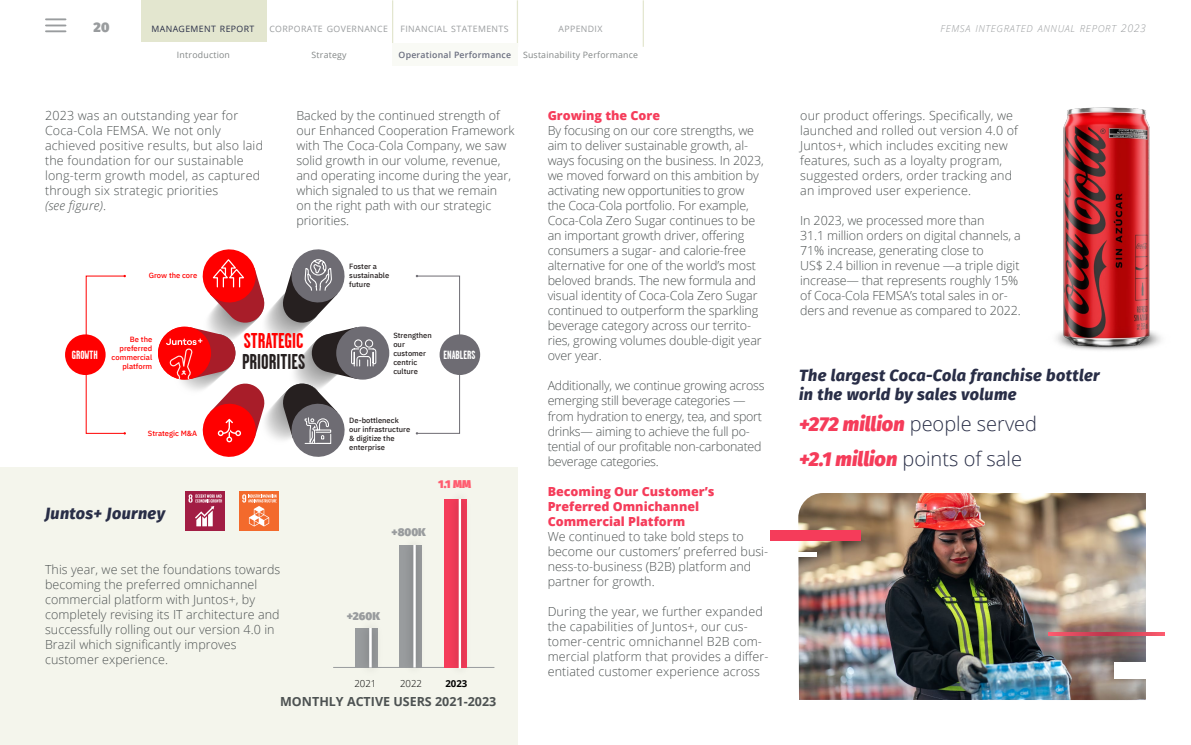
<style>
.page{position:relative;width:1191px;height:745px;background:#fff}
.page>*{position:absolute;margin:0;border:0;box-sizing:border-box;transform-origin:0 0}
.t1{font:700 21.38px "Garage Gothic";color:#262020}
.t2{font:700 21.38px "Garage Gothic";color:#f00}
.t3{font:300 20px/34.6px "Open Sans";color:#292e47}
.t4{font:italic 800 16.25px/19.5px "Fira Sans";letter-spacing:.025em;color:#292e47}
.t5{font:900 13.75px "Fira Sans";color:#999c9e}
.t6{font:300 12.5px/15px "Open Sans";color:#4d5252}
.t7{font:300 12.5px/15px "Open Sans";letter-spacing:-.02em;color:#4d5252}
.t8{font:800 12.5px/15px "Open Sans";color:#f53c5a}
.t9{font:700 12.5px "Open Sans";color:#4d5252}
.t10{font:700 11.88px "Garage Gothic";color:#fff}
.t11{font:900 11.25px "Fira Sans";color:#999c9e}
.t12{font:900 11.25px "Fira Sans";color:#ff5d70}
.t13{font:italic 300 9.62px "Open Sans";letter-spacing:.07em;color:#999c9e}
.t14{font:300 9.62px "Open Sans";color:#000}
.t15{font:700 9.62px "Open Sans";color:#000}
.t16{font:8.75px "Open Sans";letter-spacing:.045em;color:#999c9e}
.t17{font:8.75px "Open Sans";letter-spacing:.025em;color:#828686}
.t18{font:600 8.75px "Open Sans";letter-spacing:.025em;color:#696d7e}
.t19{font:8.75px "Open Sans";letter-spacing:.045em;color:#292e47}
.t20{font:500 7.5px/9.1px "IBM Plex Sans";color:#262020}
.t21{font:500 7.5px/9.1px "IBM Plex Sans";color:#f00;text-align:right}
.s1{font-size:10.62px}
.s2{font-style:italic}
.s3{font-family:"Fira Sans";font-weight:800;font-style:italic;color:#f53c5a}
</style>
<div class="page">
<img style="left:798px;top:493px;width:348px;height:206px">
<div style="left:770px;top:530px;width:91px;height:10px;background:#f53c5a"></div>
<div style="left:726px;top:551px;width:91px;height:5px;background:#fff"></div>
<div style="left:1114px;top:661px;width:63px;height:17px;background:#fff"></div>
<svg style="left:1048px;top:632px;width:116px;height:2px"></svg>
<div style="left:0;top:467px;width:517px;height:277px;background:#f4f5ec"></div>
<img style="left:1063px;top:107px;width:87px;height:223px">
<img style="left:1056px;top:330px;width:105px;height:20px">
<div style="left:185px;top:491px;width:40px;height:39px;background:#a21d44"></div>
<svg style="left:188px;top:494px;width:34px;height:32px"></svg>
<div style="left:239px;top:491px;width:40px;height:39px;background:#f36a2c"></div>
<svg style="left:242px;top:494px;width:35px;height:32px"></svg>
<hr style="left:333px;top:666px;width:161px;height:1px;background:#999c9e">
<div style="left:444px;top:498px;width:22px;height:169px;background:#f53c5a"></div>
<div style="left:399px;top:544px;width:23px;height:123px;background:#999c9e"></div>
<img style="left:445px;top:498px;width:29px;height:170px">
<hr style="left:459px;top:498px;width:2px;height:170px;background:#fff">
<img style="left:400px;top:544px;width:29px;height:124px">
<hr style="left:413px;top:544px;width:3px;height:123px;background:#fff">
<img style="left:355px;top:628px;width:31px;height:40px">
<hr style="left:369px;top:627px;width:3px;height:40px;background:#fff">
<div style="left:336px;top:326px;width:53px;height:53px;background:#6e6c73;border-radius:50%"></div>
<div style="left:417px;top:275px;width:43px;height:158px;border:1px solid #6e6c73"></div>
<div style="left:65px;top:334px;width:41px;height:41px;background:#f00;border-radius:50%"></div>
<div style="left:439px;top:334px;width:41px;height:41px;background:#6e6c73;border-radius:50%"></div>
<div style="left:158px;top:327px;width:52px;height:52px;background:#f00;border-radius:50%"></div>
<svg style="left:166px;top:249px;width:211px;height:208px"></svg>
<div style="left:141px;top:0;width:125px;height:41px;background:#e3e6cf"></div>
<hr style="left:642px;top:0;width:2px;height:47px;background:#e3e6cf">
<hr style="left:517px;top:0;width:1px;height:47px;background:#e3e6cf">
<hr style="left:392px;top:0;width:1px;height:47px;background:#e3e6cf">
<div style="left:392px;top:43px;width:125px;height:23px;background:#f9faf5"></div>
<hr style="left:46px;top:18px;width:20px;height:2px;background:#999c9e">
<svg style="left:46px;top:25px;width:20px;height:1px"></svg>
<hr style="left:46px;top:30px;width:20px;height:2px;background:#999c9e">
<p class="t5" style="left:94px;top:15px;width:17px">20</p>
<p class="t13" style="left:940px;top:22px;width:207px">FEMSA INTEGRATED ANNUAL REPORT <span class="s1">2023</span></p>
<p class="t17" style="left:177px;top:49px;width:55px">Introduction</p>
<p class="t18" style="left:398px;top:49px;width:114px">Operational Performance</p>
<p class="t19" style="left:151px;top:23px;width:104px">MANAGEMENT REPORT</p>
<p class="t16" style="left:269px;top:23px;width:120px">CORPORATE GOVERNANCE</p>
<p class="t16" style="left:400px;top:23px;width:109px">FINANCIAL STATEMENTS</p>
<p class="t16" style="left:558px;top:23px;width:46px">APPENDIX</p>
<p class="t17" style="left:312px;top:49px;width:37px">Strategy</p>
<p class="t17" style="left:523px;top:49px;width:117px">Sustainability Performance</p>
<p class="t6" style="left:45px;top:108px;width:220px">2023 was an outstanding year for<br>Coca-Cola FEMSA. We not only achieved positive results, but also laid the foundation for our sustainable long-term growth model, as captured through six strategic priorities<br><span class="s2">(see figure)</span>.</p>
<p class="t6" style="left:296px;top:108px;width:220px">Backed by the continued strength of our Enhanced Cooperation Framework with The Coca-Cola Company, we saw solid growth in our volume, revenue, and operating income during the year, which signaled to us that we remain on the right path with our strategic priorities.</p>
<p class="t8" style="left:547px;top:107px;width:114px">Growing the Core</p>
<p class="t6" style="left:547px;top:123px;width:218px">By focusing on our core strengths, we aim to deliver sustainable growth, al&shy;ways focusing on the business. In 2023, we moved forward on this ambition by activating new opportunities to grow the Coca-Cola portfolio. For example, Coca-Cola Zero Sugar continues to be an important growth driver, offering consumers a sugar- and calorie-free alternative for one of the world’s most beloved brands. The new formula and visual identity of Coca‑Cola Zero Sugar continued to outperform the sparkling beverage category across our territo&shy;ries, growing volumes double-digit year over year.</p>
<p class="t7" style="left:547px;top:378px;width:218px">Additionally, we continue growing across emerging still beverage categories — from hydration to energy, tea, and sport drinks— aiming to achieve the full po&shy;tential of our profitable non-carbonated beverage categories.</p>
<p class="t8" style="left:547px;top:482px;width:168px">Becoming Our Customer’s<br>Preferred Omnichannel<br>Commercial Platform</p>
<p class="t6" style="left:547px;top:528px;width:222px">We continued to take bold steps to become our customers’ preferred busi&shy;ness-to-business (B2B) platform and partner for growth.</p>
<p class="t6" style="left:547px;top:603px;width:222px">During the year, we further expanded the capabilities of Juntos+, our cus&shy;tomer-centric omnichannel B2B com&shy;mercial platform that provides a differ&shy;entiated customer experience across</p>
<p class="t20" style="left:349px;top:261px;width:42px">Foster a sustainable future</p>
<p class="t21" style="left:149px;top:270px;width:50px">Grow the core</p>
<p class="t20" style="left:393px;top:329px;width:40px">Strengthen our customer centric culture</p>
<h1 class="t2" style="left:244px;top:329px;width:61px">STRATEGIC</h1>
<h1 class="t1" style="left:242px;top:350px;width:65px">PRIORITIES</h1>
<p class="t21" style="left:112px;top:334px;width:42px">Be the preferred commercial platform</p>
<p class="t10" style="left:72px;top:348px;width:27px">GROWTH</p>
<p class="t10" style="left:443px;top:348px;width:34px">ENABLERS</p>
<p class="t20" style="left:349px;top:414px;width:63px">De-bottleneck our infrastructure &amp; digitize the enterprise</p>
<p class="t21" style="left:148px;top:428px;width:51px">Strategic M&amp;A</p>
<p class="t12" style="left:438px;top:473px;width:34px">1.1 MM</p>
<h3 class="t4" style="left:45px;top:502px;width:122px">Juntos+ Journey</h3>
<p class="t11" style="left:391px;top:521px;width:36px">+800K</p>
<p class="t6" style="left:45px;top:561px;width:237px">This year, we set the foundations towards becoming the preferred omnichannel commercial platform with Juntos+, by completely revising its IT architecture and successfully rolling out our version 4.0 in Brazil which significantly improves customer experience.</p>
<p class="t11" style="left:347px;top:605px;width:35px">+260K</p>
<p class="t14" style="left:354px;top:676px;width:23px">2021</p>
<p class="t14" style="left:400px;top:676px;width:23px">2022</p>
<p class="t15" style="left:445px;top:676px;width:23px">2023</p>
<p class="t9" style="left:280px;top:692px;width:217px">MONTHLY ACTIVE USERS 2021-2023</p>
<p class="t6" style="left:800px;top:108px;width:219px">our product offerings. Specifically, we launched and rolled out version 4.0 of Juntos+, which includes exciting new features, such as a loyalty program, suggested orders, order tracking and an improved user experience.</p>
<p class="t6" style="left:800px;top:213px;width:222px">In 2023, we processed more than<br>31.1 million orders on digital channels, a 71% increase, generating close to<br>US$ 2.4 billion in revenue —a triple digit increase— that represents roughly 15% of Coca-Cola FEMSA’s total sales in or&shy;ders and revenue as compared to 2022.</p>
<h3 class="t4" style="left:799px;top:363px;width:302px">The largest Coca-Cola franchise bottler in the world by sales volume</h3>
<h2 class="t3" style="left:799px;top:406px;width:240px"><span class="s3">+272 million</span> people served <span class="s3">+2.1 million</span> points of sale</h2>
</div>
